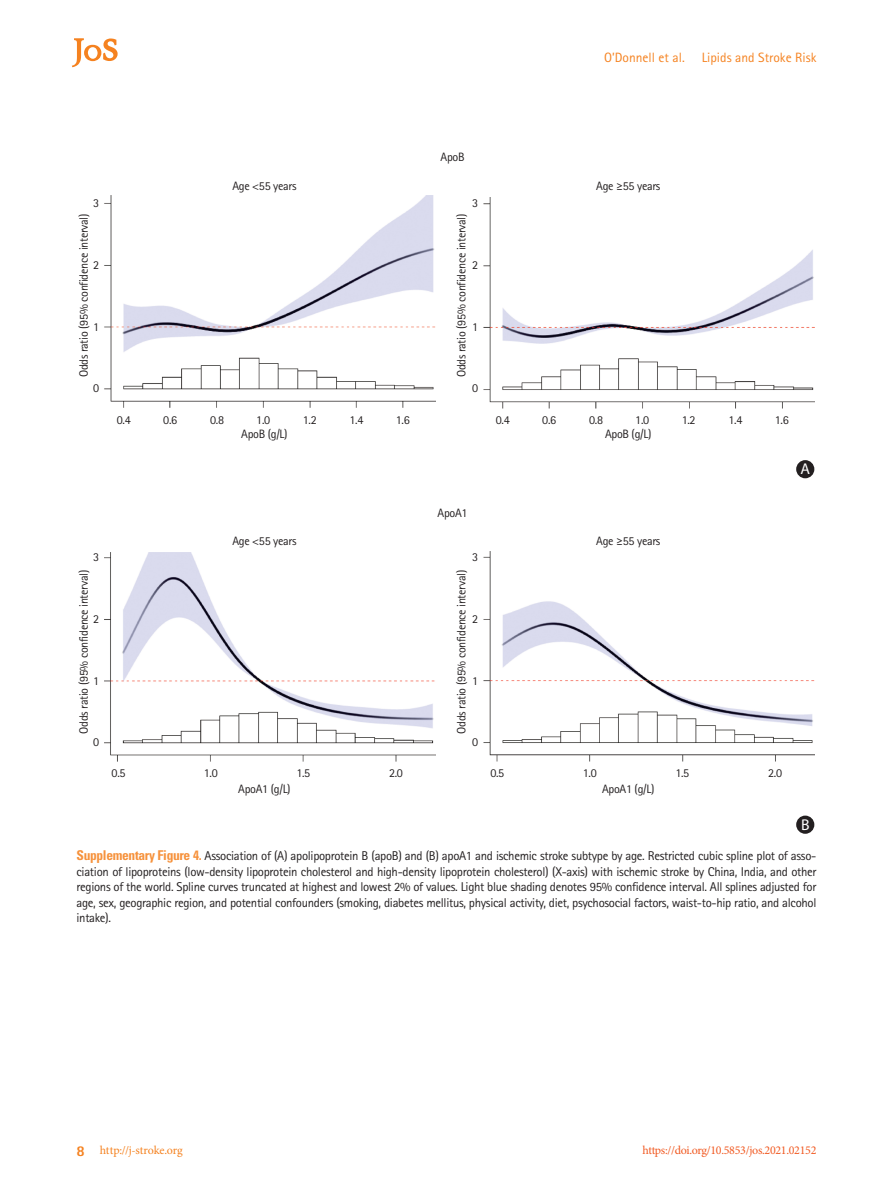
<style>
.page{position:relative;width:893px;height:1191px;background:#fff}
.page>*{position:absolute;margin:0;border:0;box-sizing:border-box;transform-origin:0 0}
.t1{font:15.6px "Myriad Pro";color:#fff}
.t2{font:13.5px "Rotis Sans Serif Std";color:#f58220}
.t3{font:12.75px/15.5px "Rotis Sans Serif Std";letter-spacing:-.025em;color:#231f20;text-align:justify}
.t4{font:12.15px "Rotis Sans Serif Std";letter-spacing:-.025em;color:#231f20}
.t5{font:12px "Minion Pro";letter-spacing:-.025em;color:#f15921}
.t6{font:12px "Minion Pro";letter-spacing:-.015em;color:#f58220}
.s1{font-family:"Univers LT Std";font-weight:700;font-stretch:condensed;font-size:13.5px;color:#f6923c}
.s2{font-family:"Rotis Sans Serif Std";font-weight:800;font-size:15px}
</style>
<div class="page">
<svg style="left:72px;top:38px;width:46px;height:29px"></svg>
<img style="left:104px;top:195px;width:332px;height:213px">
<img style="left:483px;top:197px;width:331px;height:212px">
<div style="left:796px;top:460px;width:18px;height:18px;background:#231f20;border-radius:50%"></div>
<img style="left:104px;top:552px;width:332px;height:209px">
<img style="left:483px;top:551px;width:331px;height:210px">
<div style="left:796px;top:815px;width:18px;height:18px;background:#231f20;border-radius:50%"></div>
<p class="t4" style="left:441px;top:150px;width:25px">ApoB</p>
<p class="t2" style="left:604px;top:50px;width:82px">O’Donnell et al.</p>
<p class="t2" style="left:702px;top:50px;width:116px">Lipids and Stroke Risk</p>
<p class="t4" style="left:232px;top:178px;width:66px">Age &lt;55 years</p>
<p class="t4" style="left:596px;top:178px;width:66px">Age ≥55 years</p>
<p class="t4" style="left:93px;top:196px;width:8px">3</p>
<p class="t4" style="left:472px;top:196px;width:8px">3</p>
<p class="t4" style="left:77px;top:377px;width:165px;rotate:-90deg">Odds ratio (95% confidence interval)</p>
<p class="t4" style="left:93px;top:257px;width:8px">2</p>
<p class="t4" style="left:93px;top:319px;width:8px">1</p>
<p class="t4" style="left:454px;top:377px;width:165px;rotate:-90deg">Odds ratio (95% confidence interval)</p>
<p class="t4" style="left:472px;top:257px;width:8px">2</p>
<p class="t4" style="left:472px;top:319px;width:8px">1</p>
<p class="t4" style="left:93px;top:381px;width:8px">0</p>
<p class="t4" style="left:472px;top:381px;width:8px">0</p>
<p class="t4" style="left:117px;top:412px;width:15px">0.4</p>
<p class="t4" style="left:163px;top:412px;width:15px">0.6</p>
<p class="t4" style="left:210px;top:412px;width:15px">0.8</p>
<p class="t4" style="left:256px;top:412px;width:15px">1.0</p>
<p class="t4" style="left:303px;top:412px;width:15px">1.2</p>
<p class="t4" style="left:349px;top:412px;width:15px">1.4</p>
<p class="t4" style="left:396px;top:412px;width:15px">1.6</p>
<p class="t4" style="left:496px;top:412px;width:15px">0.4</p>
<p class="t4" style="left:542px;top:412px;width:15px">0.6</p>
<p class="t4" style="left:589px;top:412px;width:15px">0.8</p>
<p class="t4" style="left:635px;top:412px;width:15px">1.0</p>
<p class="t4" style="left:682px;top:412px;width:15px">1.2</p>
<p class="t4" style="left:728px;top:412px;width:15px">1.4</p>
<p class="t4" style="left:775px;top:412px;width:15px">1.6</p>
<p class="t4" style="left:241px;top:426px;width:48px">ApoB (g/L)</p>
<p class="t4" style="left:605px;top:426px;width:48px">ApoB (g/L)</p>
<p class="t1" style="left:800px;top:459px;width:11px">a</p>
<p class="t4" style="left:438px;top:505px;width:31px">ApoA1</p>
<p class="t4" style="left:232px;top:534px;width:66px">Age &lt;55 years</p>
<p class="t4" style="left:596px;top:534px;width:66px">Age ≥55 years</p>
<p class="t4" style="left:93px;top:550px;width:8px">3</p>
<p class="t4" style="left:472px;top:550px;width:8px">3</p>
<p class="t4" style="left:77px;top:733px;width:165px;rotate:-90deg">Odds ratio (95% confidence interval)</p>
<p class="t4" style="left:93px;top:611px;width:8px">2</p>
<p class="t4" style="left:93px;top:673px;width:8px">1</p>
<p class="t4" style="left:454px;top:733px;width:165px;rotate:-90deg">Odds ratio (95% confidence interval)</p>
<p class="t4" style="left:472px;top:611px;width:8px">2</p>
<p class="t4" style="left:472px;top:673px;width:8px">1</p>
<p class="t4" style="left:93px;top:735px;width:8px">0</p>
<p class="t4" style="left:472px;top:735px;width:8px">0</p>
<p class="t4" style="left:112px;top:765px;width:15px">0.5</p>
<p class="t4" style="left:204px;top:765px;width:15px">1.0</p>
<p class="t4" style="left:296px;top:765px;width:15px">1.5</p>
<p class="t4" style="left:389px;top:765px;width:15px">2.0</p>
<p class="t4" style="left:490px;top:765px;width:15px">0.5</p>
<p class="t4" style="left:583px;top:765px;width:15px">1.0</p>
<p class="t4" style="left:675px;top:765px;width:15px">1.5</p>
<p class="t4" style="left:768px;top:765px;width:15px">2.0</p>
<p class="t4" style="left:238px;top:782px;width:54px">ApoA1 (g/L)</p>
<p class="t4" style="left:602px;top:782px;width:54px">ApoA1 (g/L)</p>
<p class="t1" style="left:801px;top:815px;width:8px">B</p>
<p class="t3" style="left:77px;top:848px;width:741px"><span class="s1">Supplementary Figure 4.</span> Association of (A) apolipoprotein B (apoB) and (B) apoA1 and ischemic stroke subtype by age. Restricted cubic spline plot of asso&shy;ciation of lipoproteins (low-density lipoprotein cholesterol and high-density lipoprotein cholesterol) (X-axis) with ischemic stroke by China, India, and other regions of the world. Spline curves truncated at highest and lowest 2% of values. Light blue shading denotes 95% confidence interval. All splines adjusted for age, sex, geographic region, and potential confounders (smoking, diabetes mellitus, physical activity, diet, psychosocial factors, waist-to-hip ratio, and alcohol intake).</p>
<p class="t6" style="left:77px;top:1142px;width:108px"><span class="s2">8</span> http://j-stroke.org</p>
<p class="t5" style="left:643px;top:1142px;width:175px">https://doi.org/10.5853/jos.2021.02152</p>
</div>
